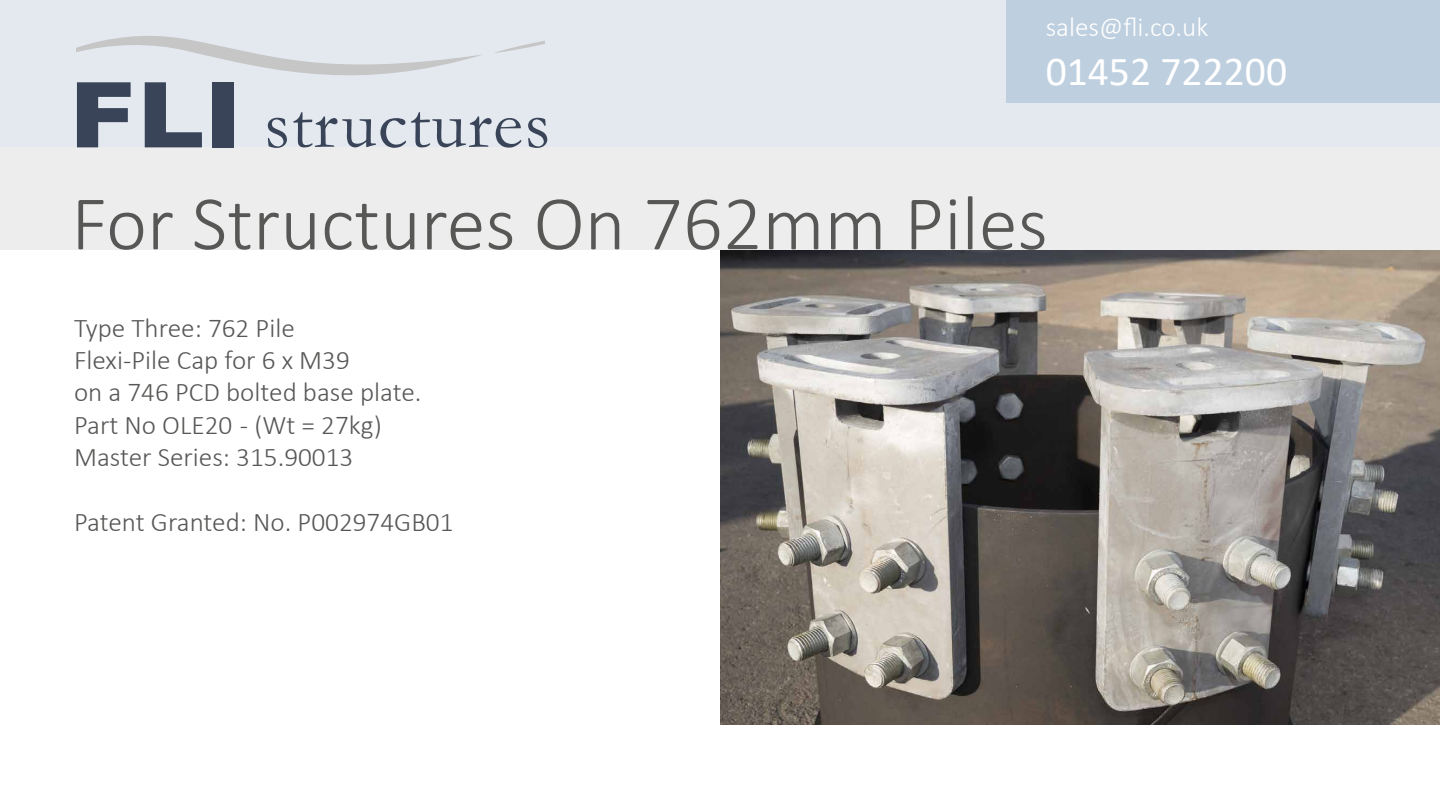
<style>
.page{position:relative;width:1440px;height:810px;background:#fff}
.page>*{position:absolute;margin:0;border:0;box-sizing:border-box;transform-origin:0 0}
.t1{font:300 77.78px "Calibri";color:#575756}
.t2{font:41.25px "Calibri";color:#fff}
.t3{font:300 27px/32.4px "Calibri";color:#575756}
.t4{font:300 27px "Calibri";color:#fff}
</style>
<div class="page">
<img style="left:720px;top:250px;width:720px;height:475px">
<div style="left:0;top:0;width:1439px;height:148px;background:#e3e9ef"></div>
<div style="left:1006px;top:0;width:433px;height:103px;background:#becfdf"></div>
<div style="left:0;top:148px;width:1439px;height:102px;background:#ededed"></div>
<svg style="left:76px;top:36px;width:472px;height:112px"></svg>
<div style="left:545px;top:23px;width:50px;height:30px;background:#e3e9ef"></div>
<p class="t4" style="left:1046px;top:10px;width:164px">sales@fli.co.uk</p>
<h2 class="t2" style="left:1046px;top:43px;width:243px">01452 722200</h2>
<h1 class="t1" style="left:71px;top:175px;width:978px">For Structures On 762mm Piles</h1>
<p class="t3" style="left:74px;top:311px;width:349px">Type Three: 762 Pile<br>Flexi-Pile Cap for 6 x M39<br>on a 746 PCD bolted base plate.<br>Part No OLE20 - (Wt = 27kg)<br>Master Series: 315.90013</p>
<p class="t3" style="left:74px;top:506px;width:381px">Patent Granted: No. P002974GB01</p>
</div>
